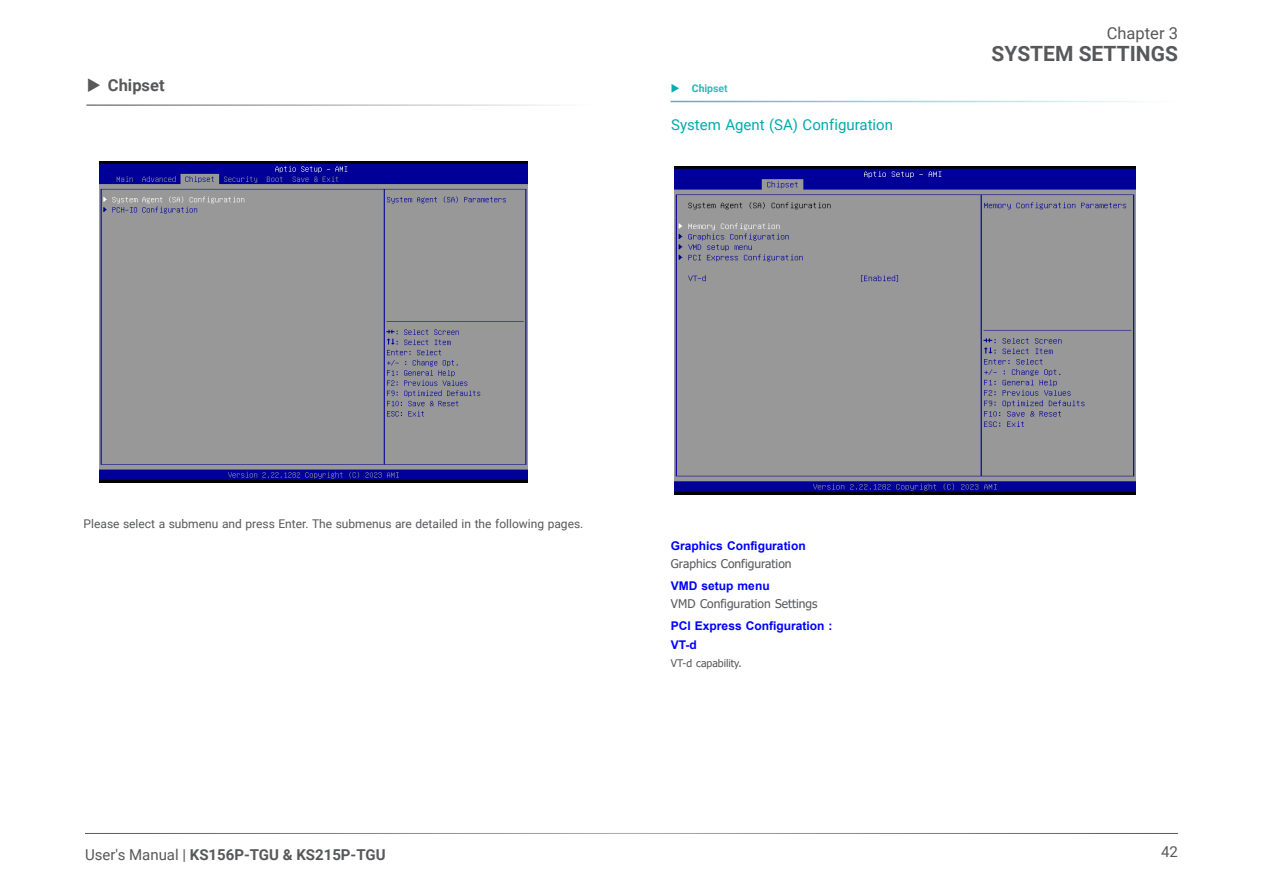
<style>
.page{position:relative;width:1263px;height:893px;background:#fff}
.page>*{position:absolute;margin:0;border:0;box-sizing:border-box;transform-origin:0 0}
.t1{font:700 21px "Roboto";color:#57585a}
.t2{font:16.5px "Roboto";color:#57585a}
.t3{font:700 16.5px "Roboto";color:#57585a}
.t4{font:700 15px "Roboto";color:#57585a}
.Heading_3{font:15px "Roboto";color:#00aaad}
.t5{font:15px "Roboto";color:#57585a}
.BIOS_Item{font:12px "Roboto";color:#57585a}
.Body_Text{font:700 12px "Arial";color:#00f}
.Body_Text-2{font:12px "Tahoma";color:#57585a}
.Body_Text-3{font:10.5px "Tahoma";color:#57585a}
.t6{font:700 10.5px "Roboto";color:#00aaad}
.s1{font-weight:400}
</style>
<div class="page">
<hr style="left:85px;top:833px;width:1093px;height:1px;background:#57585a">
<hr style="left:86px;top:104px;width:515px;height:2px;background:#595a5b">
<img style="left:99px;top:162px;width:428px;height:321px">
<hr style="left:670px;top:101px;width:515px;height:1px;background:#2e9aa0">
<img style="left:675px;top:166px;width:461px;height:329px">
<p class="t3" style="left:108px;top:73px;width:58px">Chipset</p>
<p class="t6" style="left:692px;top:81px;width:38px">Chipset</p>
<p class="Heading_3" style="left:671px;top:114px;width:223px">System Agent (SA) Configuration</p>
<h2 class="t2" style="left:1107px;top:21px;width:73px">Chapter 3</h2>
<h1 class="t1" style="left:991px;top:39px;width:188px">SYSTEM SETTINGS</h1>
<p class="BIOS_Item" style="left:84px;top:515px;width:501px">Please select a submenu and press Enter. The submenus are detailed in the following pages.</p>
<p class="t4" style="left:85px;top:844px;width:302px"><span class="s1">User's Manual |</span> KS156P-TGU &amp; KS215P-TGU</p>
<p class="Body_Text" style="left:671px;top:537px;width:136px">Graphics Configuration</p>
<p class="Body_Text-2" style="left:671px;top:555px;width:122px">Graphics Configuration</p>
<p class="Body_Text" style="left:671px;top:577px;width:100px">VMD setup menu</p>
<p class="Body_Text-2" style="left:671px;top:595px;width:148px">VMD Configuration Settings</p>
<p class="Body_Text" style="left:671px;top:617px;width:163px">PCI Express Configuration :</p>
<p class="Body_Text" style="left:671px;top:636px;width:28px">VT-d</p>
<p class="Body_Text-3" style="left:671px;top:656px;width:72px">VT-d capability.</p>
<p class="t5" style="left:1161px;top:841px;width:18px">42</p>
</div>
